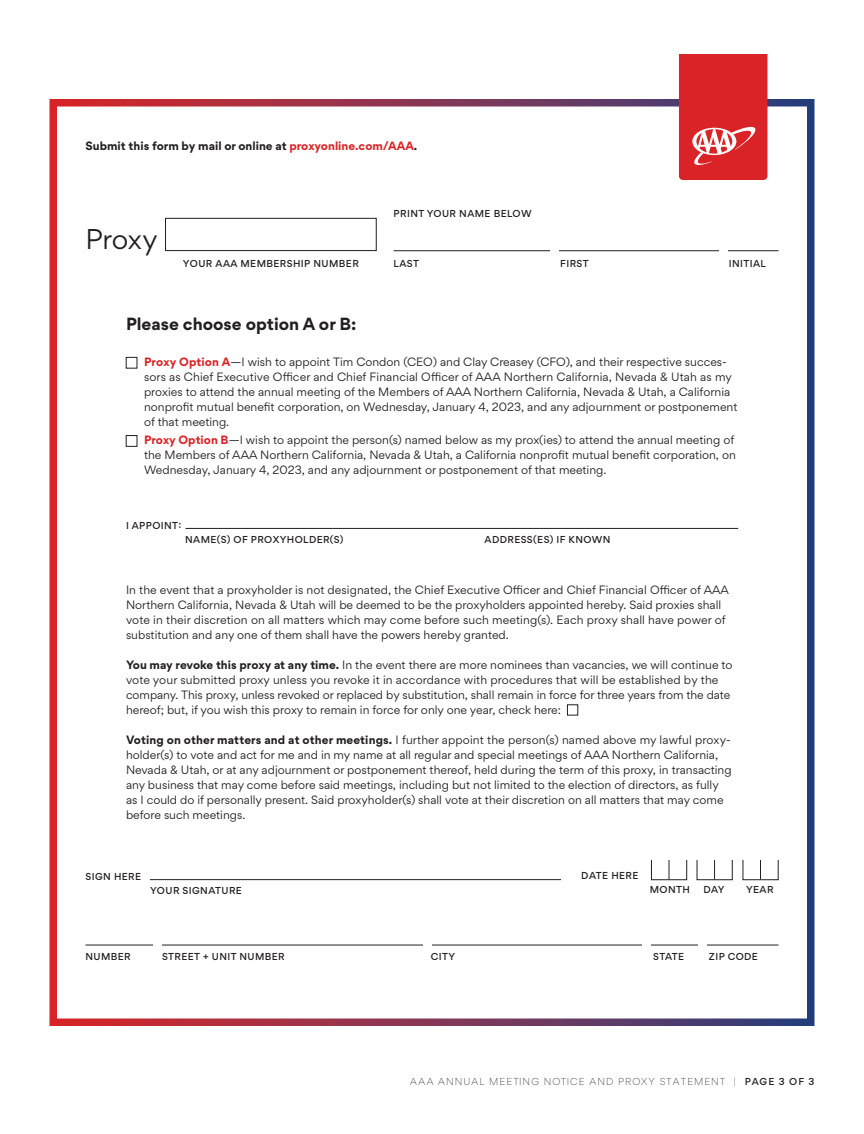
<style>
.page{position:relative;width:864px;height:1134px;background:#fff}
.page>*{position:absolute;margin:0;border:0;box-sizing:border-box;transform-origin:0 0}
.t1{font:25.5px "Smart";letter-spacing:-.015em;color:#231f20}
.t2{font:700 15.75px "Smart";color:#231f20}
.t3{font:10.8px/15px "Smart";color:#231f20}
.t4{font:700 10.8px "Smart";color:#231f20}
.t5{font:500 9px "Smart";letter-spacing:.045em;color:#231f20}
.t6{font:300 9px "Smart";letter-spacing:.115em;color:#231f20}
.s1{color:#d92326}
.s2{font-weight:700;color:#d92326}
.s3{font-weight:700}
.s4{font-weight:500}
</style>
<div class="page">
<div style="left:50px;top:99px;width:764px;height:927px;border:8px solid #fff"></div>
<hr style="left:185px;top:528px;width:553px;height:1px;background:#231f20">
<div style="left:165px;top:218px;width:212px;height:33px;border:1px solid #231f20"></div>
<hr style="left:394px;top:250px;width:385px;height:1px;background:#231f20">
<div style="left:550px;top:238px;width:10px;height:18px;background:#fff"></div>
<div style="left:719px;top:238px;width:9px;height:18px;background:#fff"></div>
<hr style="left:86px;top:945px;width:692px;height:1px;background:#231f20">
<div style="left:423px;top:931px;width:9px;height:18px;background:#fff"></div>
<div style="left:642px;top:931px;width:9px;height:18px;background:#fff"></div>
<div style="left:698px;top:931px;width:9px;height:18px;background:#fff"></div>
<hr style="left:150px;top:879px;width:411px;height:1px;background:#231f20">
<div style="left:153px;top:931px;width:9px;height:18px;background:#fff"></div>
<div style="left:743px;top:843px;width:36px;height:37px;border:1px solid #231f20"></div>
<hr style="left:760px;top:843px;width:1px;height:36px;background:#231f20">
<div style="left:697px;top:843px;width:36px;height:37px;border:1px solid #231f20"></div>
<hr style="left:714px;top:843px;width:1px;height:36px;background:#231f20">
<div style="left:651px;top:843px;width:36px;height:37px;border:1px solid #231f20"></div>
<hr style="left:669px;top:843px;width:1px;height:36px;background:#231f20">
<div style="left:650px;top:841px;width:130px;height:19px;background:#fff"></div>
<div style="left:567px;top:704px;width:11px;height:12px;border:1px solid #231f20"></div>
<div style="left:126px;top:357px;width:11px;height:11px;border:1px solid #231f20"></div>
<div style="left:126px;top:435px;width:11px;height:12px;border:1px solid #231f20"></div>
<svg style="left:679px;top:54px;width:88px;height:126px;background:#db3235"></svg>
<p class="t4" style="left:86px;top:138px;width:333px">Submit this form by mail or online at <span class="s1">proxyonline.com/AAA</span>.</p>
<h1 class="t1" style="left:86px;top:221px;width:73px">Proxy</h1>
<p class="t5" style="left:183px;top:257px;width:178px">YOUR AAA MEMBERSHIP NUMBER</p>
<h2 class="t2" style="left:126px;top:313px;width:232px">Please choose option A or B:</h2>
<p class="t5" style="left:394px;top:207px;width:139px">PRINT YOUR NAME BELOW</p>
<p class="t5" style="left:394px;top:257px;width:27px">LAST</p>
<p class="t5" style="left:560px;top:257px;width:30px">FIRST</p>
<p class="t5" style="left:729px;top:257px;width:39px">INITIAL</p>
<p class="t3" style="left:144px;top:354px;width:595px"><span class="s2">Proxy Option A</span>—I wish to appoint Tim Condon (CEO) and Clay Creasey (CFO), and their respective succes&shy;sors as Chief Executive Officer and Chief Financial Officer of AAA Northern California, Nevada &amp; Utah as my proxies to attend the annual meeting of the Members of AAA Northern California, Nevada &amp; Utah, a California nonprofit mutual benefit corporation, on Wednesday, January 4, 2023, and any adjournment or postponement of that meeting.</p>
<p class="t3" style="left:144px;top:432px;width:593px"><span class="s2">Proxy Option B</span>—I wish to appoint the person(s) named below as my prox(ies) to attend the annual meeting of the Members of AAA Northern California, Nevada &amp; Utah, a California nonprofit mutual benefit corporation, on<br>Wednesday, January 4, 2023, and any adjournment or postponement of that meeting.</p>
<p class="t5" style="left:126px;top:519px;width:57px">I APPOINT:</p>
<p class="t5" style="left:185px;top:533px;width:160px">NAME(S) OF PROXYHOLDER(S)</p>
<p class="t5" style="left:485px;top:533px;width:128px">ADDRESS(ES) IF KNOWN</p>
<p class="t3" style="left:126px;top:582px;width:604px">In the event that a proxyholder is not designated, the Chief Executive Officer and Chief Financial Officer of AAA Northern California, Nevada &amp; Utah will be deemed to be the proxyholders appointed hereby. Said proxies shall vote in their discretion on all matters which may come before such meeting(s). Each proxy shall have power of substitution and any one of them shall have the powers hereby granted.</p>
<p class="t3" style="left:126px;top:657px;width:608px"><span class="s3">You may revoke this proxy at any time.</span> In the event there are more nominees than vacancies, we will continue to vote your submitted proxy unless you revoke it in accordance with procedures that will be established by the company. This proxy, unless revoked or replaced by substitution, shall remain in force for three years from the date hereof; but, if you wish this proxy to remain in force for only one year, check here:</p>
<p class="t3" style="left:126px;top:732px;width:607px"><span class="s3">Voting on other matters and at other meetings.</span> I further appoint the person(s) named above my lawful proxy&shy;holder(s) to vote and act for me and in my name at all regular and special meetings of AAA Northern California, Nevada &amp; Utah, or at any adjournment or postponement thereof, held during the term of this proxy, in transacting any business that may come before said meetings, including but not limited to the election of directors, as fully as I could do if personally present. Said proxyholder(s) shall vote at their discretion on all matters that may come before such meetings.</p>
<p class="t5" style="left:86px;top:871px;width:57px">SIGN HERE</p>
<p class="t5" style="left:150px;top:884px;width:93px">YOUR SIGNATURE</p>
<p class="t5" style="left:581px;top:870px;width:59px">DATE HERE</p>
<p class="t5" style="left:650px;top:883px;width:42px">MONTH</p>
<p class="t5" style="left:704px;top:883px;width:23px">DAY</p>
<p class="t5" style="left:746px;top:883px;width:29px">YEAR</p>
<p class="t5" style="left:86px;top:950px;width:47px">NUMBER</p>
<p class="t5" style="left:162px;top:950px;width:124px">STREET + UNIT NUMBER</p>
<p class="t5" style="left:431px;top:950px;width:26px">CITY</p>
<p class="t5" style="left:653px;top:950px;width:32px">STATE</p>
<p class="t5" style="left:709px;top:950px;width:50px">ZIP CODE</p>
<p class="t6" style="left:410px;top:1075px;width:406px">AAA ANNUAL MEETING NOTICE AND PROXY STATEMENT | <span class="s4">PAGE 3 OF 3</span></p>
</div>
